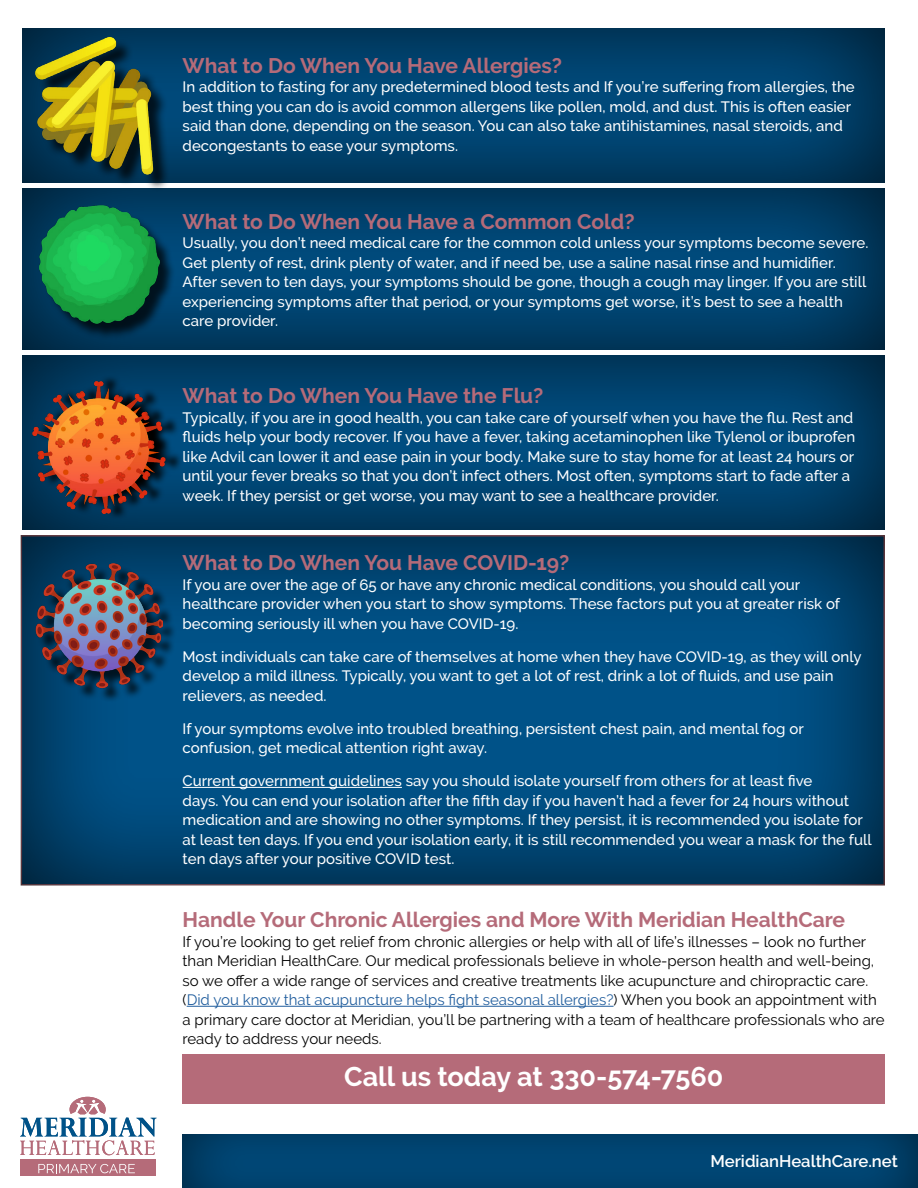
<style>
.page{position:relative;width:918px;height:1188px;background:#fff}
.page>*{position:absolute;margin:0;border:0;box-sizing:border-box;transform-origin:0 0}
.t1{font:700 27px "Raleway";color:#fff}
.t2{font:700 21px "Raleway";color:#b56b79}
.t3{font:600 16.65px "Raleway";color:#fff}
.t4{font:500 15px/19.5px "Raleway";color:#fff}
.t5{font:15px/19.5px "Raleway";color:#000}
.s1{color:#215e9e}
</style>
<div class="page">
<div style="left:183px;top:1054px;width:702px;height:50px;background:#b56b79"></div>
<div style="left:10px;top:177px;width:887px;height:173px;background:#000;opacity:.75"></div>
<div style="left:7px;top:524px;width:891px;height:363px;background:#000;opacity:.75"></div>
<div style="left:10px;top:16px;width:887px;height:167px;background:#000;opacity:.75"></div>
<div style="left:10px;top:344px;width:887px;height:187px;background:#000;opacity:.75"></div>
<hr style="left:183px;top:787px;width:219px;height:1px;background:#fff">
<hr style="left:187px;top:1006px;width:427px;height:1px;background:#215e9e">
<div style="left:38px;top:39px;width:133px;height:153px;background:#000;opacity:.75"></div>
<img style="left:36px;top:21px;width:138px;height:161px">
<svg style="left:38px;top:375px;width:145px;height:144px;background:#003e67"></svg>
<img style="left:20px;top:373px;width:155px;height:140px">
<div style="left:41px;top:208px;width:135px;height:132px;background:#000;opacity:.75"></div>
<img style="left:23px;top:190px;width:140px;height:148px">
<div style="left:38px;top:565px;width:139px;height:138px;background:#000;opacity:.75"></div>
<img style="left:33px;top:564px;width:129px;height:126px">
<div style="left:168px;top:1122px;width:750px;height:66px;background:#000;opacity:.62"></div>
<svg style="left:20px;top:1097px;width:137px;height:58px"></svg>
<div style="left:21px;top:1160px;width:135px;height:16px;background:#b56b79"></div>
<svg style="left:38px;top:1164px;width:97px;height:9px"></svg>
<h2 class="t2" style="left:183px;top:54px;width:381px">What to Do When You Have Allergies?</h2>
<p class="t4" style="left:183px;top:77px;width:674px">In addition to fasting for any predetermined blood tests and If you’re suffering from allergies, the best thing you can do is avoid common allergens like pollen, mold, and dust. This is often easier said than done, depending on the season. You can also take antihistamines, nasal steroids, and decongestants to ease your symptoms.</p>
<h2 class="t2" style="left:183px;top:209px;width:453px">What to Do When You Have a Common Cold?</h2>
<p class="t4" style="left:183px;top:233px;width:687px">Usually, you don’t need medical care for the common cold unless your symptoms become severe.<br>Get plenty of rest, drink plenty of water, and if need be, use a saline nasal rinse and humidifier.<br>After seven to ten days, your symptoms should be gone, though a cough may linger. If you are still experiencing symptoms after that period, or your symptoms get worse, it’s best to see a health care provider.</p>
<h2 class="t2" style="left:183px;top:384px;width:362px">What to Do When You Have the Flu?</h2>
<p class="t4" style="left:183px;top:408px;width:674px">Typically, if you are in good health, you can take care of yourself when you have the flu. Rest and fluids help your body recover. If you have a fever, taking acetaminophen like Tylenol or ibuprofen like Advil can lower it and ease pain in your body. Make sure to stay home for at least 24 hours or until your fever breaks so that you don’t infect others. Most often, symptoms start to fade after a week. If they persist or get worse, you may want to see a healthcare provider.</p>
<h2 class="t2" style="left:183px;top:551px;width:388px">What to Do When You Have COVID-19?</h2>
<p class="t4" style="left:183px;top:575px;width:659px">If you are over the age of 65 or have any chronic medical conditions, you should call your healthcare provider when you start to show symptoms. These factors put you at greater risk of becoming seriously ill when you have COVID-19.</p>
<p class="t4" style="left:183px;top:647px;width:681px">Most individuals can take care of themselves at home when they have COVID-19, as they will only develop a mild illness. Typically, you want to get a lot of rest, drink a lot of fluids, and use pain relievers, as needed.</p>
<p class="t4" style="left:183px;top:719px;width:623px">If your symptoms evolve into troubled breathing, persistent chest pain, and mental fog or confusion, get medical attention right away.</p>
<p class="t4" style="left:183px;top:771px;width:691px">Current government guidelines say you should isolate yourself from others for at least five<br>days. You can end your isolation after the fifth day if you haven’t had a fever for 24 hours without medication and are showing no other symptoms. If they persist, it is recommended you isolate for at least ten days. If you end your isolation early, it is still recommended you wear a mask for the full ten days after your positive COVID test.</p>
<h2 class="t2" style="left:183px;top:908px;width:664px">Handle Your Chronic Allergies and More With Meridian HealthCare</h2>
<p class="t5" style="left:183px;top:932px;width:703px">If you’re looking to get relief from chronic allergies or help with all of life’s illnesses – look no further than Meridian HealthCare. Our medical professionals believe in whole-person health and well-being, so we offer a wide range of services and creative treatments like acupuncture and chiropractic care. (<span class="s1">Did you know that acupuncture helps fight seasonal allergies?</span>) When you book an appointment with a primary care doctor at Meridian, you’ll be partnering with a team of healthcare professionals who are ready to address your needs.</p>
<h1 class="t1" style="left:344px;top:1061px;width:381px">Call us today at 330-574-7560</h1>
<p class="t3" style="left:710px;top:1151px;width:189px">MeridianHealthCare.net</p>
</div>
